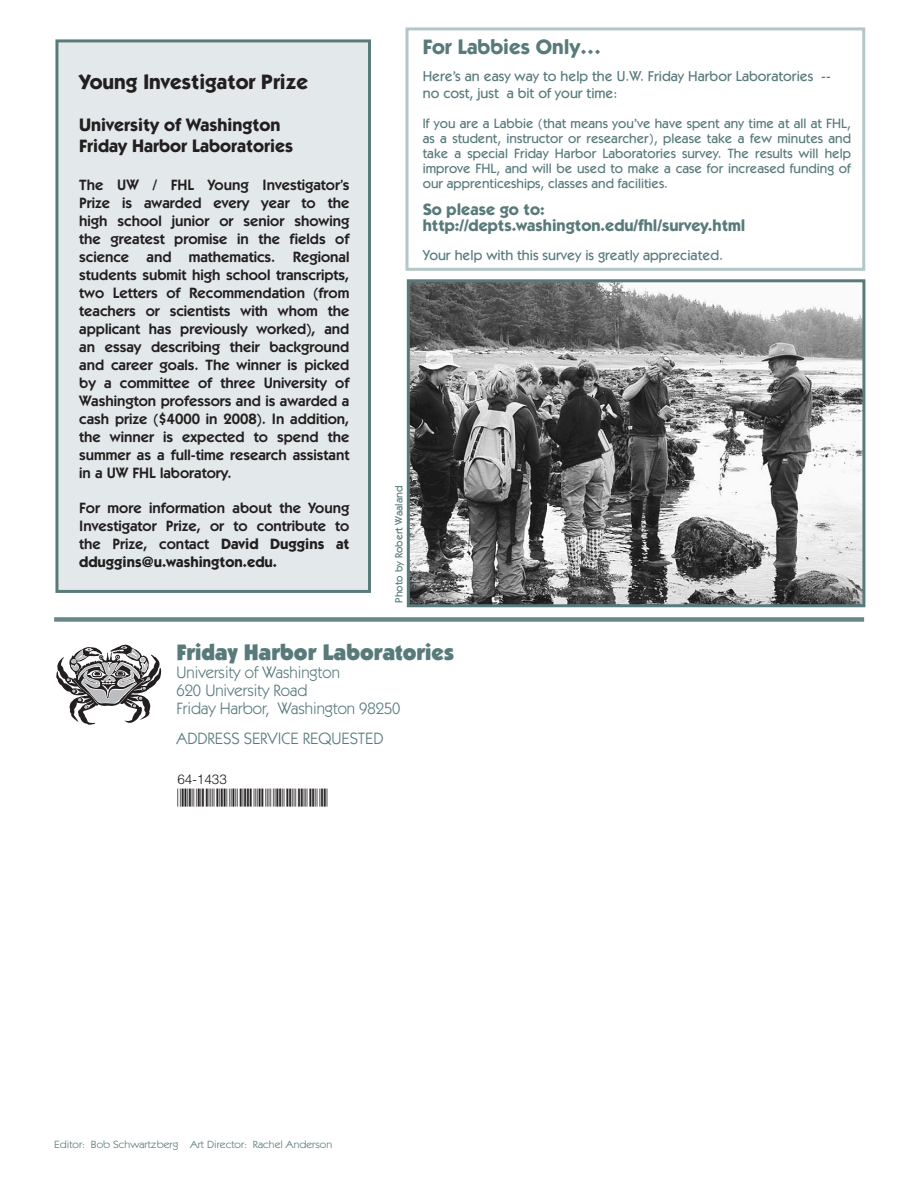
<style>
.page{position:relative;width:918px;height:1188px;background:#fff}
.page>*{position:absolute;margin:0;border:0;box-sizing:border-box;transform-origin:0 0}
.t1{font:900 22.5px "Itc Kabel";color:#587a7b}
.t2{font:700 21px "Itc Kabel";color:#231f20}
.t3{font:700 21px "Itc Kabel";color:#587a7b}
.t4{font:700 18px/21.6px "Itc Kabel";color:#231f20}
.t5{font:18px "L39 P12 Dh";color:#231f20}
.t6{font:16.5px/18px "Itc Kabel";color:#587a7b}
.t7{font:700 16.5px/16.5px "Itc Kabel";color:#587a7b}
.t8{font:600 15px/18px "Itc Kabel";color:#231f20;text-align:justify}
.t9{font:500 14.25px/16.5px "Itc Kabel";color:#587a7b}
.t10{font:500 13.5px/15px "Itc Kabel";color:#587a7b;text-align:justify}
.t11{font:300 13.5px "Helvetica";color:#231f20}
.t12{font:10.5px "Itc Kabel";color:#587a7b;scale:1.1 1}
.t13{font:500 10.5px "Itc Kabel";color:#587a7b}
.s1{font-weight:700}
</style>
<div class="page">
<svg style="left:56px;top:645px;width:105px;height:80px"></svg>
<div style="left:54px;top:617px;width:810px;height:5px;background:#678788"></div>
<div style="left:55px;top:39px;width:316px;height:554px;background:#e3e9ea;border:3px solid #587a7b"></div>
<div style="left:406px;top:27px;width:459px;height:244px;border:3px solid #b3c6c8"></div>
<img style="left:411px;top:283px;width:450px;height:320px">
<div style="left:407px;top:279px;width:458px;height:328px;border:3px solid #587a7b"></div>
<h2 class="t2" style="left:79px;top:70px;width:230px">Young Investigator Prize</h2>
<p class="t4" style="left:79px;top:114px;width:215px">University of Washington<br>Friday Harbor Laboratories</p>
<p class="t8" style="left:79px;top:176px;width:272px">The UW / FHL Young Investigator’s Prize is awarded every year to the high school junior or senior showing the greatest promise in the fields of science and mathematics. Regional students submit high school transcripts, two Letters of Recommendation (from teachers or scientists with whom the applicant has previously worked), and an essay describing their background and career goals. The winner is picked by a committee of three University of Washington professors and is awarded a cash prize ($4000 in 2008). In addition, the winner is expected to spend the summer as a full-time research assistant in a UW FHL laboratory.</p>
<p class="t8" style="left:79px;top:499px;width:272px">For more information about the Young Investigator Prize, or to contribute to the Prize, contact <span class="s1">David Duggins at dduggins@u.washington.edu.</span></p>
<h2 class="t3" style="left:423px;top:34px;width:180px">For Labbies Only…</h2>
<p class="t9" style="left:423px;top:68px;width:409px">Here’s an easy way to help the U.W. Friday Harbor Laboratories -- no cost, just a bit of your time:</p>
<p class="t10" style="left:423px;top:116px;width:430px">If you are a Labbie (that means you’ve have spent any time at all at FHL, as a student, instructor or researcher), please take a few minutes and take a special Friday Harbor Laboratories survey. The results will help improve FHL, and will be used to make a case for increased funding of our apprenticeships, classes and facilities.</p>
<p class="t7" style="left:423px;top:201px;width:324px">So please go to: http://depts.washington.edu/fhl/survey.html</p>
<p class="t9" style="left:423px;top:247px;width:302px">Your help with this survey is greatly appreciated.</p>
<p class="t13" style="left:393px;top:603px;width:118px;rotate:-90deg">Photo by Robert Waaland</p>
<h1 class="t1" style="left:176px;top:639px;width:279px">Friday Harbor Laboratories</h1>
<p class="t6" style="left:176px;top:664px;width:226px">University of Washington<br>620 University Road<br>Friday Harbor, Washington 98250</p>
<p class="t6" style="left:176px;top:730px;width:209px">ADDRESS SERVICE REQUESTED</p>
<p class="t11" style="left:177px;top:770px;width:51px">64-1433</p>
<p class="t5" style="left:177px;top:789px;width:153px">*A641433-000*</p>
<p class="t12" style="left:54px;top:1138px;width:254px">Editor: Bob Schwartzberg Art Director: Rachel Anderson</p>
</div>
